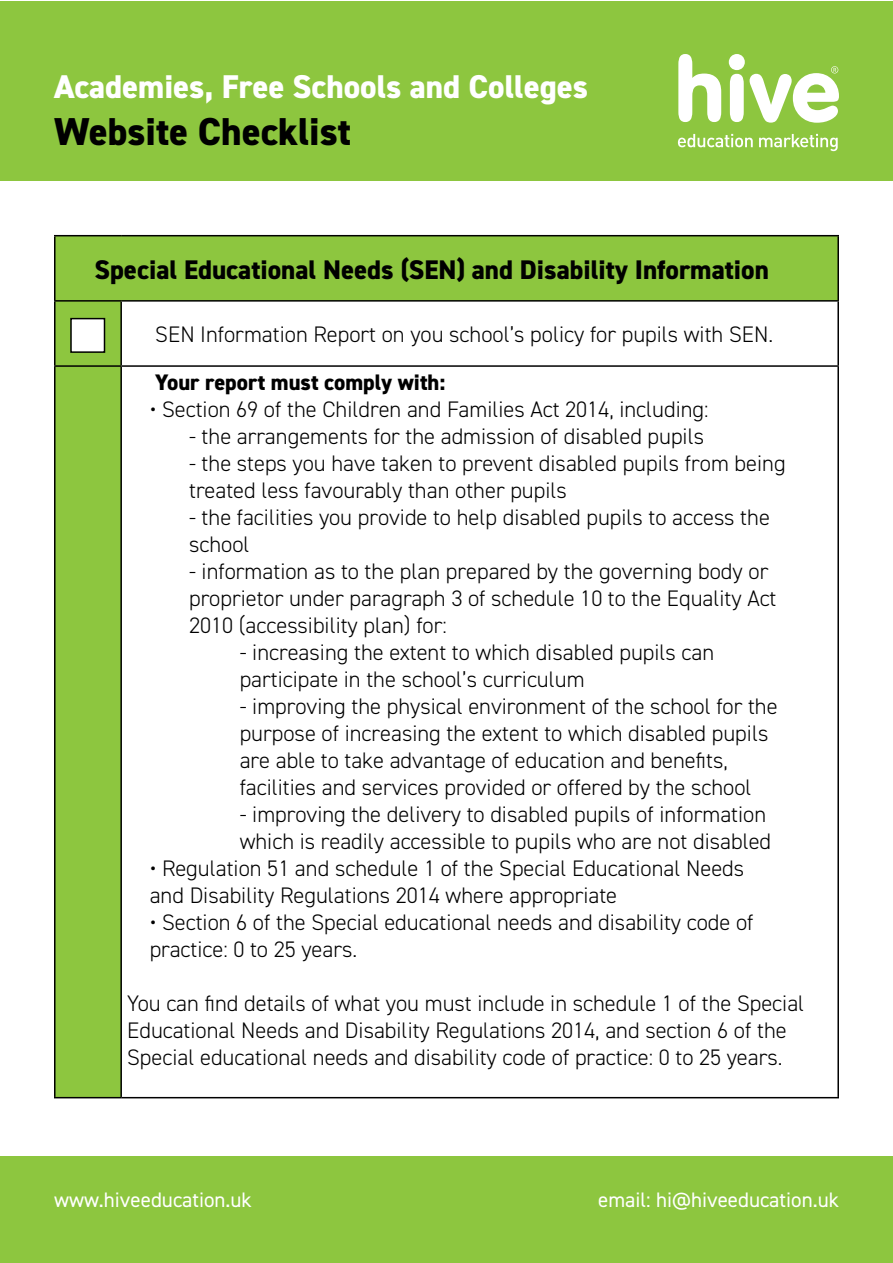
<style>
.page{position:relative;width:893px;height:1263px;background:#fff}
.page>*{position:absolute;margin:0;border:0;box-sizing:border-box;transform-origin:0 0}
.t1{font:800 39px "DIN2014";color:#000}
.t2{font:800 33px "DIN2014";color:#fff}
.t3{font:800 27px "DIN2014";color:#000}
.t4{font:300 22.5px/27px "DIN2014";color:#000}
.t5{font:800 22.5px "DIN2014";color:#000}
.t6{font:21px "DIN2014";color:#fff}
</style>
<div class="page">
<div style="left:0;top:1157px;width:893px;height:106px;background:#8dc63f"></div>
<div style="left:0;top:1px;width:893px;height:180px;background:#8dc63f"></div>
<svg style="left:678px;top:54px;width:43px;height:68px"></svg>
<svg style="left:678px;top:134px;width:75px;height:13px"></svg>
<svg style="left:759px;top:134px;width:79px;height:17px"></svg>
<svg style="left:729px;top:54px;width:110px;height:69px"></svg>
<div style="left:55px;top:236px;width:783px;height:65px;background:#8dc63f"></div>
<div style="left:56px;top:302px;width:64px;height:795px;background:#8dc63f"></div>
<hr style="left:54px;top:235px;width:67px;height:1px;background:#000">
<hr style="left:54px;top:236px;width:2px;height:64px;background:#000">
<hr style="left:121px;top:235px;width:718px;height:1px;background:#000">
<hr style="left:837px;top:236px;width:2px;height:64px;background:#000">
<hr style="left:54px;top:300px;width:67px;height:2px;background:#000">
<hr style="left:54px;top:302px;width:2px;height:63px;background:#000">
<hr style="left:121px;top:300px;width:718px;height:2px;background:#000">
<hr style="left:120px;top:302px;width:2px;height:63px;background:#000">
<hr style="left:837px;top:302px;width:2px;height:63px;background:#000">
<hr style="left:54px;top:365px;width:67px;height:2px;background:#000">
<hr style="left:54px;top:367px;width:2px;height:730px;background:#000">
<hr style="left:121px;top:365px;width:718px;height:2px;background:#000">
<hr style="left:120px;top:367px;width:2px;height:730px;background:#000">
<hr style="left:837px;top:367px;width:2px;height:730px;background:#000">
<hr style="left:54px;top:1097px;width:67px;height:1px;background:#000">
<hr style="left:121px;top:1097px;width:718px;height:1px;background:#000">
<div style="left:71px;top:319px;width:33px;height:33px;background:#fff"></div>
<div style="left:70px;top:318px;width:35px;height:35px;border:2px solid #000"></div>
<h2 class="t2" style="left:54px;top:65px;width:535px">Academies, Free Schools and Colleges</h2>
<h1 class="t1" style="left:54px;top:106px;width:299px">Website Checklist</h1>
<p class="t3" style="left:94px;top:251px;width:676px">Special Educational Needs (SEN) and Disability Information</p>
<p class="t4" style="left:155px;top:321px;width:619px">SEN Information Report on you school’s policy for pupils with SEN.</p>
<p class="t5" style="left:155px;top:367px;width:292px">Your report must comply with:</p>
<p class="t4" style="left:150px;top:395px;width:560px">• Section 69 of the Children and Families Act 2014, including:</p>
<p class="t4" style="left:189px;top:422px;width:516px">- the arrangements for the admission of disabled pupils</p>
<p class="t4" style="left:189px;top:449px;width:598px">- the steps you have taken to prevent disabled pupils from being treated less favourably than other pupils</p>
<p class="t4" style="left:189px;top:503px;width:582px">- the facilities you provide to help disabled pupils to access the school</p>
<p class="t4" style="left:189px;top:557px;width:589px">- information as to the plan prepared by the governing body or proprietor under paragraph 3 of schedule 10 to the Equality Act<br>2010 (accessibility plan) for:</p>
<p class="t4" style="left:240px;top:638px;width:476px">- increasing the extent to which disabled pupils can participate in the school’s curriculum</p>
<p class="t4" style="left:240px;top:692px;width:539px">- improving the physical environment of the school for the purpose of increasing the extent to which disabled pupils are able to take advantage of education and benefits, facilities and services provided or offered by the school</p>
<p class="t4" style="left:240px;top:800px;width:533px">- improving the delivery to disabled pupils of information which is readily accessible to pupils who are not disabled</p>
<p class="t4" style="left:150px;top:854px;width:596px">• Regulation 51 and schedule 1 of the Special Educational Needs and Disability Regulations 2014 where appropriate</p>
<p class="t4" style="left:150px;top:908px;width:605px">• Section 6 of the Special educational needs and disability code of practice: 0 to 25 years.</p>
<p class="t4" style="left:127px;top:989px;width:679px">You can find details of what you must include in schedule 1 of the Special<br>Educational Needs and Disability Regulations 2014, and section 6 of the<br>Special educational needs and disability code of practice: 0 to 25 years.</p>
<p class="t6" style="left:54px;top:1187px;width:199px">www.hiveeducation.uk</p>
<p class="t6" style="left:598px;top:1187px;width:242px">email: hi@hiveeducation.uk</p>
</div>
